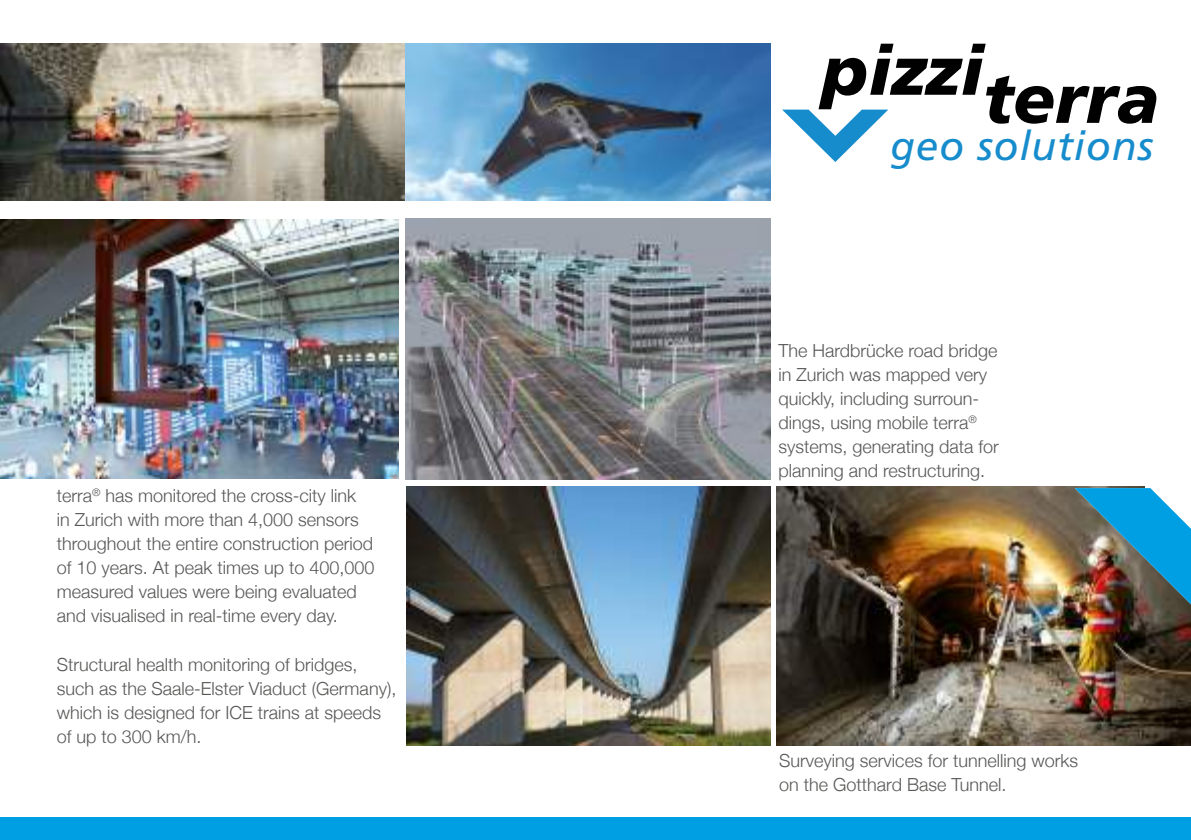
<style>
.page{position:relative;width:1191px;height:840px;background:#fff}
.page>*{position:absolute;margin:0;border:0;box-sizing:border-box;transform-origin:0 0}
.t1{font:italic 900 69.2px "Frutiger";color:#000100}
.t2{font:italic 40.6px "Frutiger LT Std";letter-spacing:.02em;color:#178ccc}
.t3{font:300 18px/24px "Helvetica Neue";color:#575756}
</style>
<div class="page">
<img style="left:0;top:219px;width:398px;height:259px">
<img style="left:406px;top:219px;width:364px;height:260px">
<img style="left:406px;top:486px;width:364px;height:259px">
<img style="left:776px;top:486px;width:415px;height:259px">
<img style="left:405px;top:43px;width:365px;height:157px">
<div style="left:0;top:816px;width:1191px;height:23px;background:#009fe3"></div>
<img style="left:0;top:43px;width:405px;height:158px">
<div style="left:1145px;top:476px;width:46px;height:19px;background:#fff"></div>
<img style="left:1074px;top:488px;width:117px;height:116px">
<svg style="left:782px;top:109px;width:106px;height:53px"></svg>
<p class="t3" style="left:57px;top:483px;width:319px">terra<sup>®</sup> has monitored the cross-city link<br>in Zurich with more than 4,000 sensors throughout the entire construction period of 10 years. At peak times up to 400,000 measured values were being evaluated and visualised in real-time every day.</p>
<p class="t3" style="left:57px;top:652px;width:341px">Structural health monitoring of bridges, such as the Saale-Elster Viaduct (Germany), which is designed for ICE trains at speeds of up to 300 km/h.</p>
<h1 class="t1" style="left:822px;top:43px;width:338px">pizziterra</h1>
<h2 class="t2" style="left:890px;top:122px;width:264px">geo solutions</h2>
<p class="t3" style="left:778px;top:337px;width:222px">The Hardbrücke road bridge in Zurich was mapped very quickly, including surroun&shy;dings, using mobile terra<sup>® </sup>systems, generating data for planning and restructuring.</p>
<p class="t3" style="left:779px;top:747px;width:300px">Surveying services for tunnelling works on the Gotthard Base Tunnel.</p>
</div>
